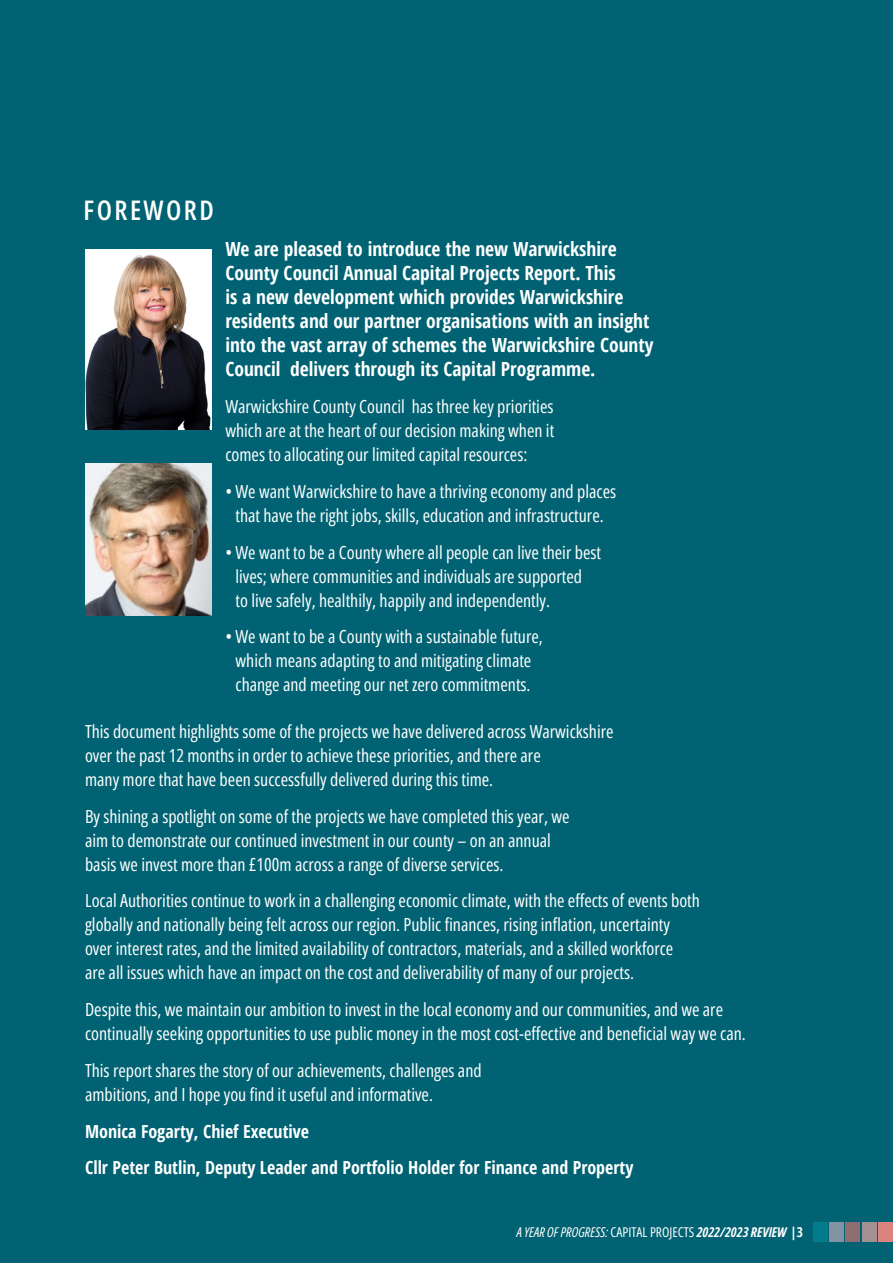
<style>
.page{position:relative;width:893px;height:1263px;background:#006272}
.page>*{position:absolute;margin:0;border:0;box-sizing:border-box;transform-origin:0 0}
.t1{font:600 27px "Open Sans Condensed";letter-spacing:.09em;color:#fff}
.t2{font:700 condensed 19.5px/24px "Open Sans";color:#fff}
.t3{font:18px/24px "Open Sans Condensed";color:#fff}
.t4{font:700 condensed 18px/36.8px "Open Sans";color:#fff}
.t5{font:italic 13.5px "Open Sans";color:#fff}
.s1{font-family:"Open Sans Condensed";font-style:normal}
.s2{font-family:"Open Sans Condensed";font-weight:700}
.s3{font-weight:700;font-style:normal;font-stretch:condensed}
</style>
<div class="page">
<img style="left:85px;top:463px;width:126px;height:153px">
<img style="left:85px;top:250px;width:126px;height:180px">
<div style="left:813px;top:1222px;width:14px;height:20px;background:#007c8b"></div>
<div style="left:829px;top:1222px;width:14px;height:20px;background:#8293a4"></div>
<div style="left:846px;top:1222px;width:14px;height:20px;background:#8e6e71"></div>
<div style="left:862px;top:1222px;width:14px;height:20px;background:#a39094"></div>
<div style="left:879px;top:1222px;width:14px;height:20px;background:#db837f"></div>
<h1 class="t1" style="left:84px;top:192px;width:132px">FOREWORD</h1>
<p class="t2" style="left:225px;top:237px;width:430px">We are pleased to introduce the new Warwickshire County Council Annual Capital Projects Report. This<br>is a new development which provides Warwickshire residents and our partner organisations with an insight into the vast array of schemes the Warwickshire County Council delivers through its Capital Programme.</p>
<p class="t3" style="left:225px;top:394px;width:330px;text-align:justify">Warwickshire County Council has three key priorities which are at the heart of our decision making when it comes to allocating our limited capital resources:</p>
<p class="t3" style="left:225px;top:479px;width:392px;text-align:center">• We want Warwickshire to have a thriving economy and places that have the right jobs, skills, education and infrastructure.</p>
<p class="t3" style="left:235px;top:540px;width:367px;text-indent:-10px">• We want to be a County where all people can live their best lives; where communities and individuals are supported<br>to live safely, healthily, happily and independently.</p>
<p class="t3" style="left:225px;top:624px;width:319px;text-align:center">• We want to be a County with a sustainable future, which means adapting to and mitigating climate change and meeting our net zero commitments.</p>
<p class="t3" style="left:85px;top:719px;width:530px">This document highlights some of the projects we have delivered across Warwickshire over the past 12 months in order to achieve these priorities, and there are<br>many more that have been successfully delivered during this time.</p>
<p class="t3" style="left:85px;top:804px;width:486px">By shining a spotlight on some of the projects we have completed this year, we aim to demonstrate our continued investment in our county – on an annual basis we invest more than £100m across a range of diverse services.</p>
<p class="t3" style="left:85px;top:888px;width:616px">Local Authorities continue to work in a challenging economic climate, with the effects of events both globally and nationally being felt across our region. Public finances, rising inflation, uncertainty over interest rates, and the limited availability of contractors, materials, and a skilled workforce<br>are all issues which have an impact on the cost and deliverability of many of our projects.</p>
<p class="t3" style="left:85px;top:997px;width:662px">Despite this, we maintain our ambition to invest in the local economy and our communities, and we are continually seeking opportunities to use public money in the most cost-effective and beneficial way we can.</p>
<p class="t3" style="left:85px;top:1058px;width:398px">This report shares the story of our achievements, challenges and ambitions, and I hope you find it useful and informative.</p>
<p class="t4" style="left:85px;top:1112px;width:550px">Monica Fogarty, Chief Executive<br>Cllr Peter Butlin, Deputy Leader and Portfolio Holder for Finance and Property</p>
<p class="t5" style="left:517px;top:1223px;width:288px">A YEAR OF PROGRESS: <span class="s1">CAPITAL PROJECTS</span> <span class="s2">2022/2023 REVIEW</span> <span class="s3">|3</span></p>
</div>
